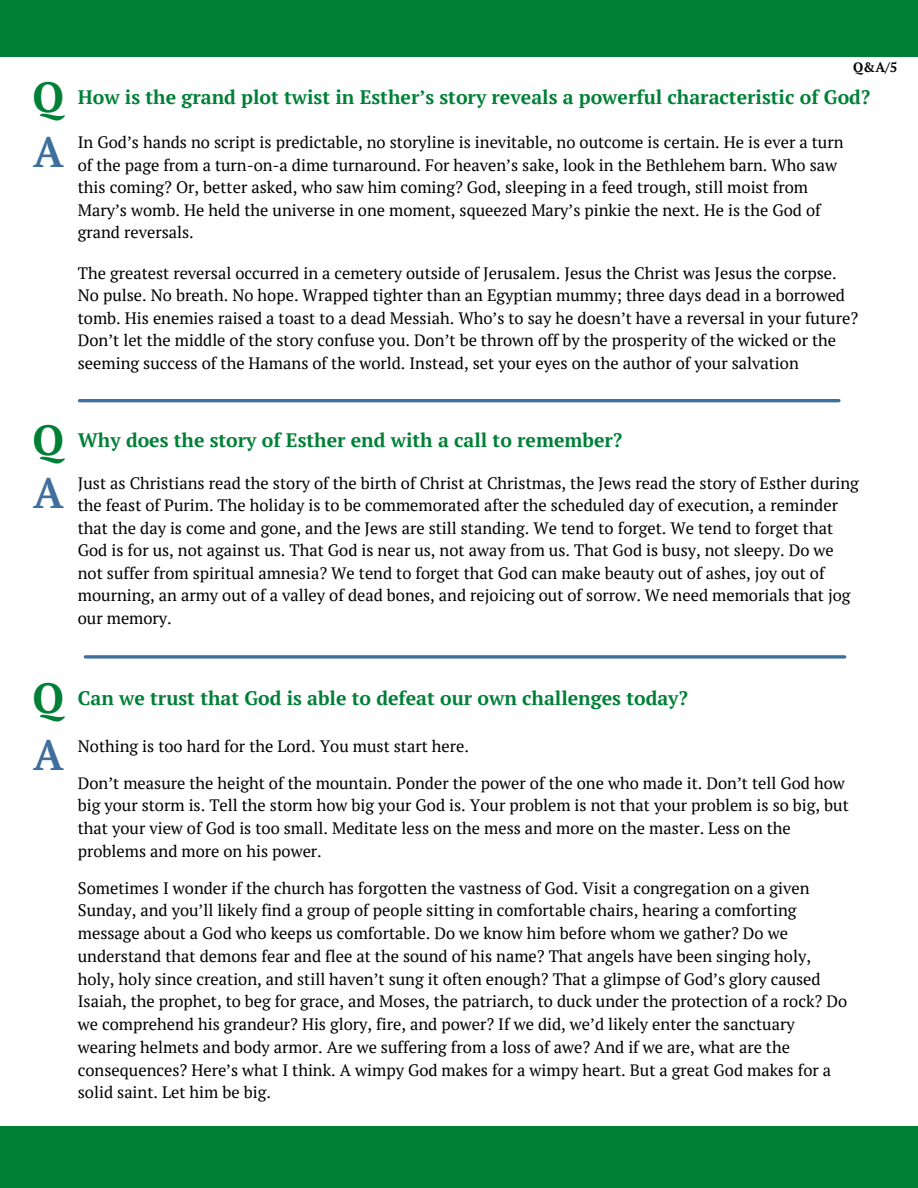
<style>
.page{position:relative;width:918px;height:1188px;background:#fff}
.page>*{position:absolute;margin:0;border:0;box-sizing:border-box;transform-origin:0 0}
.t1{font:700 42px "PT Serif";color:#008037}
.t2{font:700 42px "PT Serif";color:#3f6f9d}
.t3{font:700 19.5px "PT Serif";color:#008037}
.t4{font:16.5px/22.5px "PT Serif";color:#000}
.t5{font:700 13.5px "PT Serif";color:#000}
</style>
<div class="page">
<div style="left:0;top:0;width:918px;height:57px;background:#008037"></div>
<div style="left:0;top:1127px;width:918px;height:61px;background:#008037"></div>
<hr style="left:80px;top:399px;width:759px;height:3px;background:#3f6f9d">
<svg style="left:85px;top:655px;width:760px;height:4px;background:#5c85ac"></svg>
<p class="t1" style="left:33px;top:69px;width:33px">Q</p>
<p class="t2" style="left:33px;top:123px;width:32px">A</p>
<p class="t5" style="left:853px;top:58px;width:46px">Q&amp;A/5</p>
<p class="t3" style="left:78px;top:84px;width:794px">How is the grand plot twist in Esther’s story reveals a powerful characteristic of God?</p>
<p class="t4" style="left:78px;top:131px;width:767px">In God’s hands no script is predictable, no storyline is inevitable, no outcome is certain. He is ever a turn of the page from a turn-on-a dime turnaround. For heaven’s sake, look in the Bethlehem barn. Who saw this coming? Or, better asked, who saw him coming? God, sleeping in a feed trough, still moist from Mary’s womb. He held the universe in one moment, squeezed Mary’s pinkie the next. He is the God of grand reversals.</p>
<p class="t4" style="left:78px;top:261px;width:782px">The greatest reversal occurred in a cemetery outside of Jerusalem. Jesus the Christ was Jesus the corpse.<br>No pulse. No breath. No hope. Wrapped tighter than an Egyptian mummy; three days dead in a borrowed tomb. His enemies raised a toast to a dead Messiah. Who’s to say he doesn’t have a reversal in your future?<br>Don’t let the middle of the story confuse you. Don’t be thrown off by the prosperity of the wicked or the seeming success of the Hamans of the world. Instead, set your eyes on the author of your salvation</p>
<p class="t1" style="left:33px;top:412px;width:33px">Q</p>
<p class="t2" style="left:33px;top:464px;width:32px">A</p>
<p class="t3" style="left:78px;top:427px;width:546px">Why does the story of Esther end with a call to remember?</p>
<p class="t4" style="left:78px;top:472px;width:783px">Just as Christians read the story of the birth of Christ at Christmas, the Jews read the story of Esther during the feast of Purim. The holiday is to be commemorated after the scheduled day of execution, a reminder that the day is come and gone, and the Jews are still standing. We tend to forget. We tend to forget that God is for us, not against us. That God is near us, not away from us. That God is busy, not sleepy. Do we not suffer from spiritual amnesia? We tend to forget that God can make beauty out of ashes, joy out of mourning, an army out of a valley of dead bones, and rejoicing out of sorrow. We need memorials that jog our memory.</p>
<p class="t1" style="left:33px;top:670px;width:33px">Q</p>
<p class="t2" style="left:33px;top:726px;width:32px">A</p>
<p class="t3" style="left:78px;top:685px;width:612px">Can we trust that God is able to defeat our own challenges today?</p>
<p class="t4" style="left:78px;top:734px;width:393px">Nothing is too hard for the Lord. You must start here.</p>
<p class="t4" style="left:78px;top:771px;width:772px">Don’t measure the height of the mountain. Ponder the power of the one who made it. Don’t tell God how big your storm is. Tell the storm how big your God is. Your problem is not that your problem is so big, but that your view of God is too small. Meditate less on the mess and more on the master. Less on the problems and more on his power.</p>
<p class="t4" style="left:78px;top:876px;width:771px">Sometimes I wonder if the church has forgotten the vastness of God. Visit a congregation on a given Sunday, and you’ll likely find a group of people sitting in comfortable chairs, hearing a comforting message about a God who keeps us comfortable. Do we know him before whom we gather? Do we understand that demons fear and flee at the sound of his name? That angels have been singing holy, holy, holy since creation, and still haven’t sung it often enough? That a glimpse of God’s glory caused Isaiah, the prophet, to beg for grace, and Moses, the patriarch, to duck under the protection of a rock? Do we comprehend his grandeur? His glory, fire, and power? If we did, we’d likely enter the sanctuary wearing helmets and body armor. Are we suffering from a loss of awe? And if we are, what are the consequences? Here’s what I think. A wimpy God makes for a wimpy heart. But a great God makes for a solid saint. Let him be big.</p>
</div>
